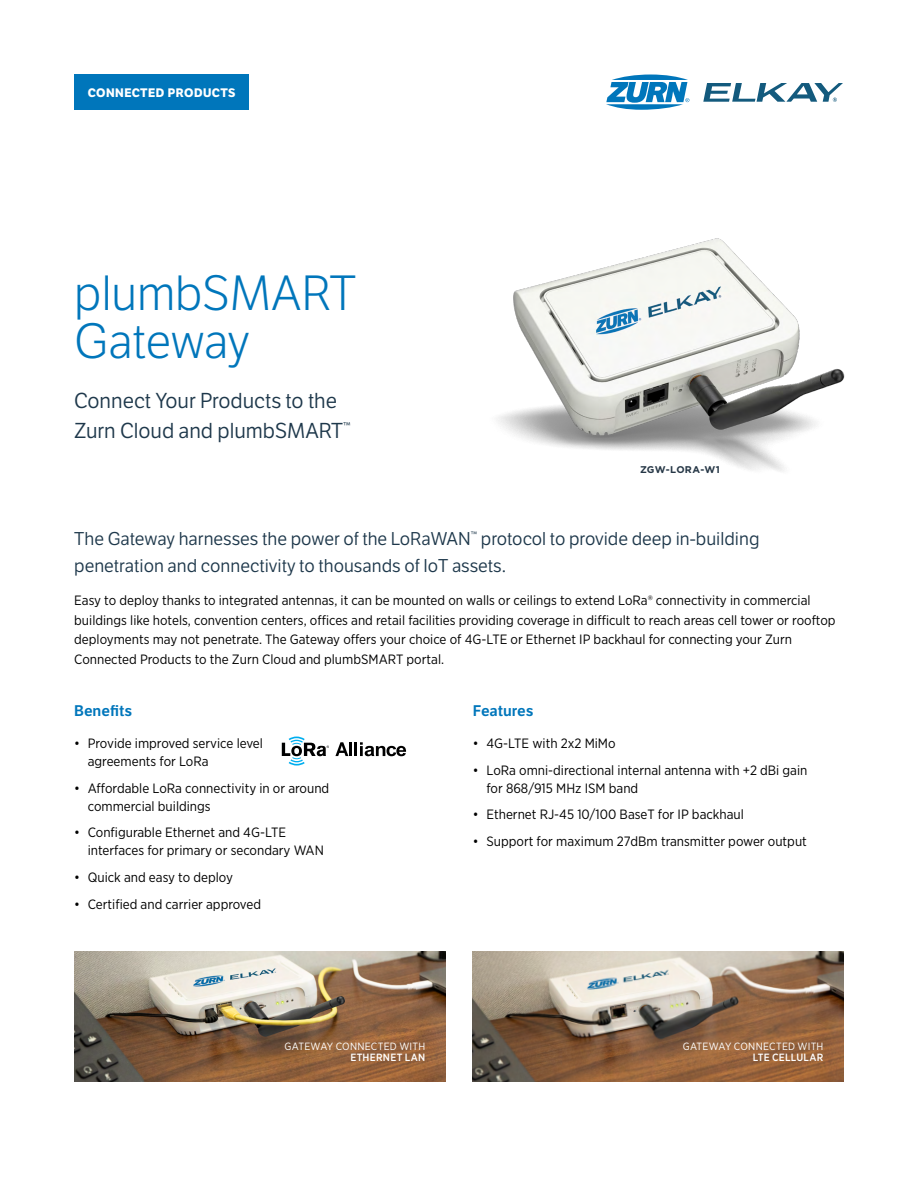
<style>
.page{position:relative;width:918px;height:1188px;background:#fff}
.page>*{position:absolute;margin:0;border:0;box-sizing:border-box;transform-origin:0 0}
.t1{font:48px/48px "LFT Etica Lt";color:#0076bb}
.t2{font:21px/30px "LFT Etica Bk";color:#1e384b}
.t3{font:18px/27px "LFT Etica Bk";color:#1e384b}
.t4{font:15px "LFT Etica SB";color:#0076bb}
.t5{font:13.5px/18px "Gotham Narrow";color:#000}
.t6{font:700 12px "LFT Etica";letter-spacing:.04em;color:#fff}
.t7{font:10.5px "Gotham Narrow";letter-spacing:.02em;color:#fff}
.t8{font:500 10.5px "Gotham Narrow";letter-spacing:.025em;color:#fff}
.t9{font:700 9.75px "Gotham";letter-spacing:.02em;color:#263746}
</style>
<div class="page">
<svg style="left:606px;top:75px;width:83px;height:33px"></svg>
<svg style="left:703px;top:83px;width:140px;height:19px"></svg>
<img style="left:497px;top:108px;width:348px;height:363px">
<div style="left:74px;top:74px;width:175px;height:36px;background:#0076bb"></div>
<img style="left:472px;top:951px;width:372px;height:130px">
<img style="left:74px;top:951px;width:372px;height:130px">
<svg style="left:335px;top:742px;width:13px;height:14px"></svg>
<hr style="left:349px;top:742px;width:3px;height:14px;background:#000">
<svg style="left:355px;top:742px;width:51px;height:14px"></svg>
<svg style="left:282px;top:737px;width:47px;height:29px"></svg>
<p class="t6" style="left:88px;top:85px;width:149px">CONNECTED PRODUCTS</p>
<h1 class="t1" style="left:74px;top:271px;width:283px">plumbSMART<br>Gateway</h1>
<h2 class="t2" style="left:74px;top:386px;width:278px">Connect Your Products to the<br>Zurn Cloud and plumbSMART<sup>™</sup></h2>
<p class="t9" style="left:640px;top:463px;width:81px">ZGW-LORA-W1</p>
<h3 class="t3" style="left:74px;top:526px;width:687px">The Gateway harnesses the power of the LoRaWAN<sup>™</sup> protocol to provide deep in-building penetration and connectivity to thousands of IoT assets.</h3>
<p class="t5" style="left:74px;top:591px;width:763px;line-height:19.5px">Easy to deploy thanks to integrated antennas, it can be mounted on walls or ceilings to extend LoRa® connectivity in commercial buildings like hotels, convention centers, offices and retail facilities providing coverage in difficult to reach areas cell tower or rooftop deployments may not penetrate. The Gateway offers your choice of 4G-LTE or Ethernet IP backhaul for connecting your Zurn Connected Products to the Zurn Cloud and plumbSMART portal.</p>
<p class="t4" style="left:74px;top:702px;width:59px">Benefits</p>
<p class="t5" style="left:88px;top:734px;width:177px;text-indent:-14px">• Provide improved service level agreements for LoRa</p>
<p class="t5" style="left:88px;top:779px;width:243px;text-indent:-14px">• Affordable LoRa connectivity in or around commercial buildings</p>
<p class="t5" style="left:88px;top:823px;width:238px;text-indent:-14px">• Configurable Ethernet and 4G-LTE interfaces for primary or secondary WAN</p>
<p class="t5" style="left:74px;top:868px;width:160px">• Quick and easy to deploy</p>
<p class="t5" style="left:74px;top:895px;width:188px">• Certified and carrier approved</p>
<p class="t4" style="left:473px;top:702px;width:62px">Features</p>
<p class="t5" style="left:473px;top:734px;width:144px">• 4G-LTE with 2x2 MiMo</p>
<p class="t5" style="left:486px;top:761px;width:322px;text-indent:-14px">• LoRa omni-directional internal antenna with +2 dBi gain for 868/915 MHz ISM band</p>
<p class="t5" style="left:473px;top:805px;width:272px">• Ethernet RJ-45 10/100 BaseT for IP backhaul</p>
<p class="t5" style="left:473px;top:832px;width:335px">• Support for maximum 27dBm transmitter power output</p>
<p class="t7" style="left:285px;top:1040px;width:142px">GATEWAY CONNECTED WITH</p>
<p class="t8" style="left:350px;top:1051px;width:76px">ETHERNET LAN</p>
<p class="t7" style="left:683px;top:1040px;width:142px">GATEWAY CONNECTED WITH</p>
<p class="t8" style="left:753px;top:1051px;width:72px">LTE CELLULAR</p>
</div>
